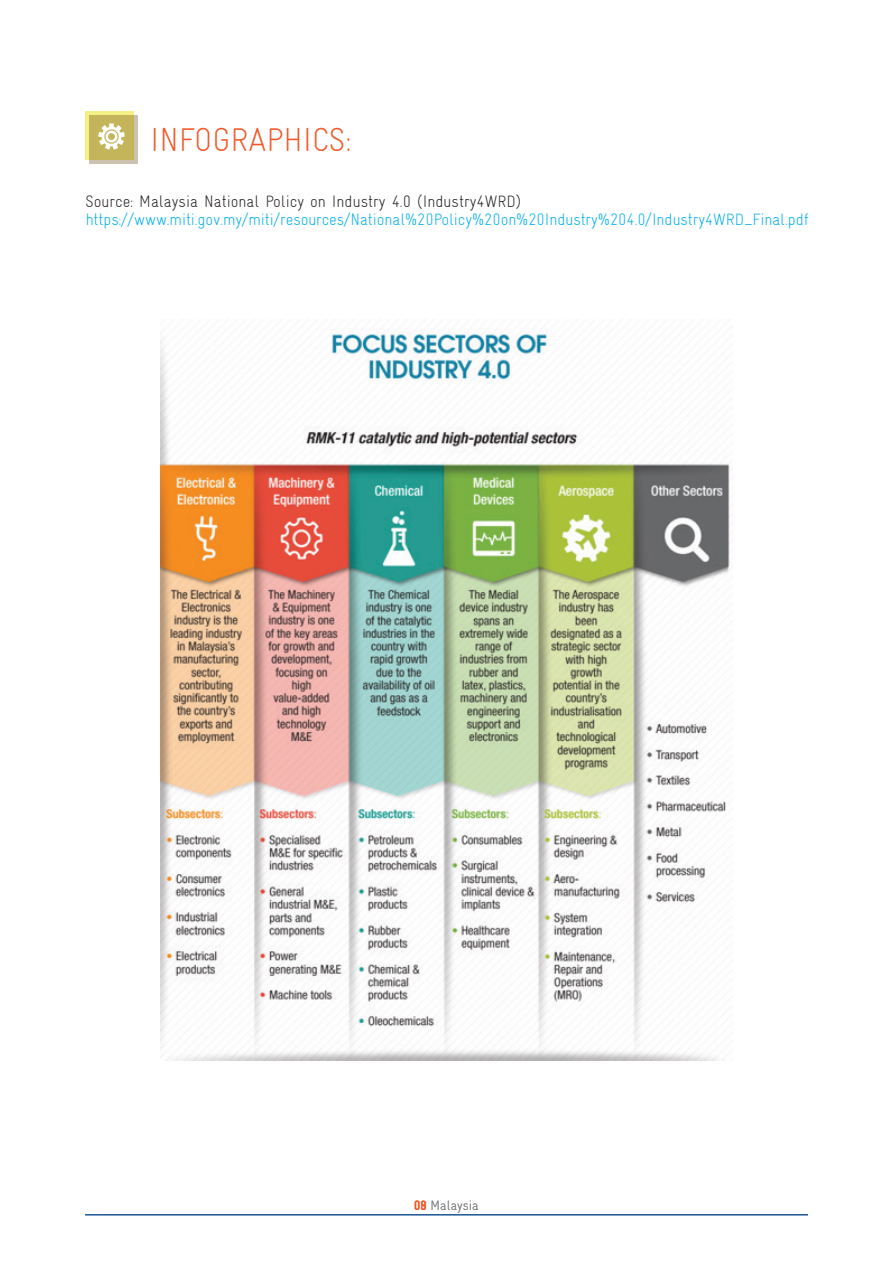
<style>
.page{position:relative;width:893px;height:1263px;background:#fff}
.page>*{position:absolute;margin:0;border:0;box-sizing:border-box;transform-origin:0 0}
.t1{font:300 condensed 33px "Gravur";color:#f15929}
.t2{font:300 condensed 16.5px "Gravur";letter-spacing:-.005em;color:#00aeef}
.t3{font:300 condensed 16.5px "Gravur";color:#231f20}
.t4{font:300 condensed 13.5px "Gravur";color:#808285}
.t5{font:700 condensed 13.5px "Gravur";color:#f15929}
.s1{font-weight:700;color:#f15929}
</style>
<div class="page">
<div style="left:89px;top:115px;width:48px;height:49px;background:#cdc1af"></div>
<svg style="left:85px;top:112px;width:49px;height:48px;background:#cdc063"></svg>
<svg style="left:98px;top:123px;width:27px;height:27px"></svg>
<img style="left:161px;top:328px;width:570px;height:732px">
<hr style="left:85px;top:1214px;width:723px;height:1px;background:#0f4d91">
<h1 class="t1" style="left:150px;top:121px;width:203px">INFOGRAPHICS:</h1>
<p class="t3" style="left:85px;top:192px;width:437px">Source: Malaysia National Policy on Industry 4.0 (Industry4WRD)</p>
<p class="t2" style="left:85px;top:210px;width:725px">https://www.miti.gov.my/miti/resources/National%20Policy%20on%20Industry%204.0/Industry4WRD_Final.pdf</p>
<p class="t4" style="left:414px;top:1198px;width:66px"><span class="s1">09</span> Malaysia</p>
<p class="t5" style="left:420px;top:1198px;width:8px">8</p>
</div>
